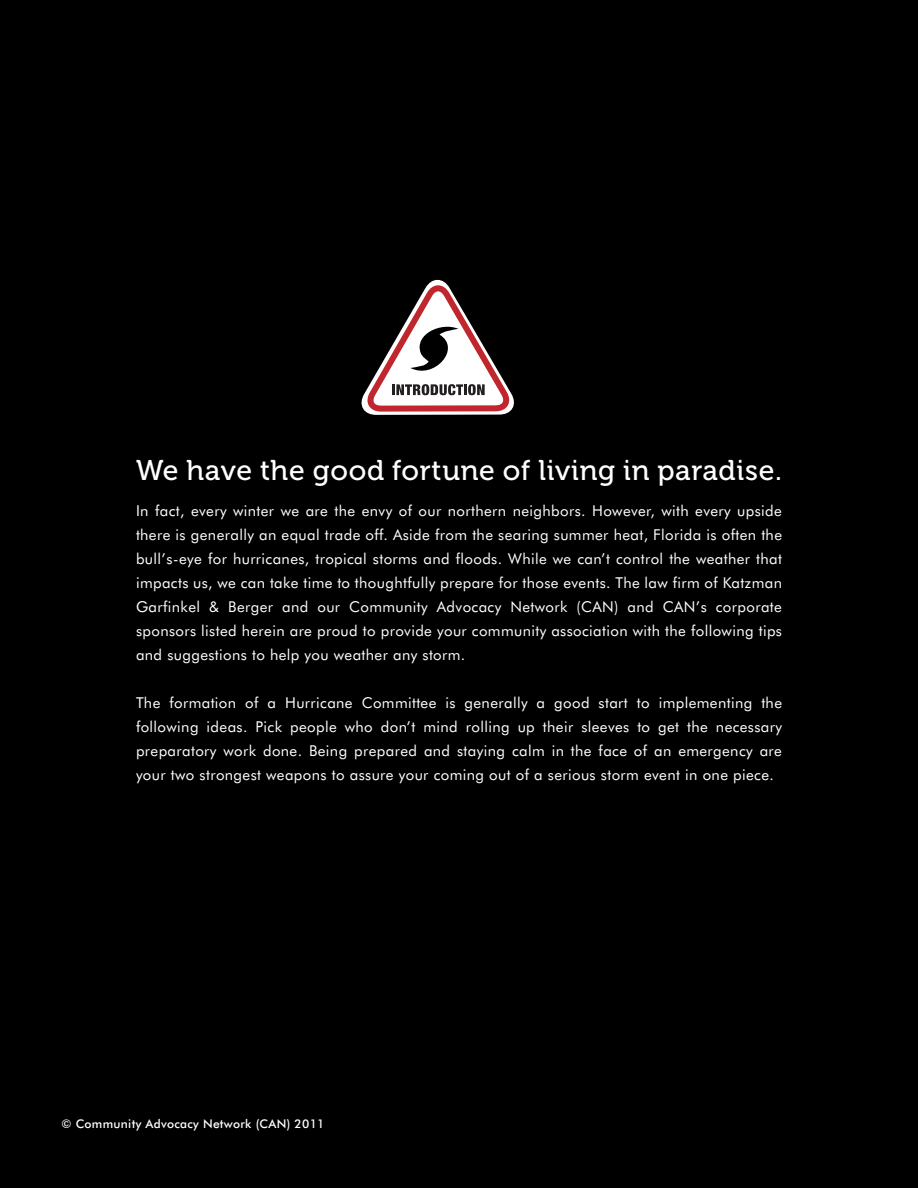
<style>
.page{position:relative;width:918px;height:1188px;background:#000}
.page>*{position:absolute;margin:0;border:0;box-sizing:border-box;transform-origin:0 0}
.t1{font:28.5px "Museo 500";letter-spacing:.025em;color:#fff}
.t2{font:15px/24px "Futura BT";letter-spacing:.025em;color:#fff;text-align:justify}
.t3{font:500 12px "Futura BT";letter-spacing:.025em;color:#fff}
</style>
<div class="page">
<svg style="left:361px;top:279px;width:153px;height:136px"></svg>
<p class="t1" style="left:136px;top:455px;width:648px">We have the good fortune of living in paradise.</p>
<p class="t2" style="left:136px;top:499px;width:648px">In fact, every winter we are the envy of our northern neighbors. However, with every upside there is generally an equal trade off. Aside from the searing summer heat, Florida is often the bull’s-eye for hurricanes, tropical storms and floods. While we can’t control the weather that impacts us, we can take time to thoughtfully prepare for those events. The law firm of Katzman Garfinkel &amp; Berger and our Community Advocacy Network (CAN) and CAN’s corporate sponsors listed herein are proud to provide your community association with the following tips and suggestions to help you weather any storm.</p>
<p class="t2" style="left:136px;top:691px;width:648px">The formation of a Hurricane Committee is generally a good start to implementing the following ideas. Pick people who don’t mind rolling up their sleeves to get the necessary preparatory work done. Being prepared and staying calm in the face of an emergency are your two strongest weapons to assure your coming out of a serious storm event in one piece.</p>
<p class="t3" style="left:62px;top:1116px;width:264px">© Community Advocacy Network (CAN) 2011</p>
</div>
